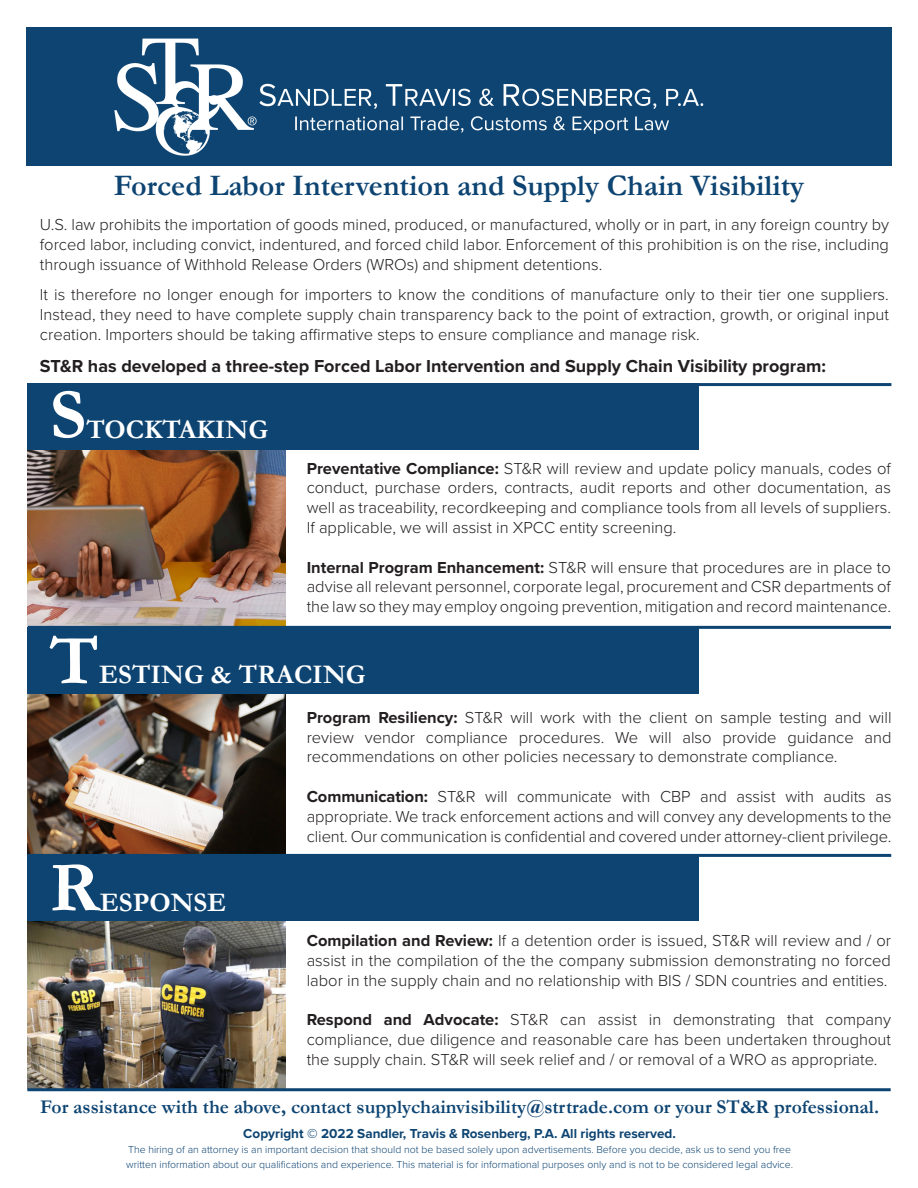
<style>
.page{position:relative;width:918px;height:1188px;background:#fff}
.page>*{position:absolute;margin:0;border:0;box-sizing:border-box;transform-origin:0 0}
.t1{font:700 72px "Garamond";color:#fff}
.t2{font:700 30px "Garamond";color:#0d4472}
.t3{font:700 27px "Garamond";color:#fff}
.t4{font:700 19.5px "Garamond";color:#0d4472}
.t5{font:700 18px "Proxima Nova";color:#231f20}
.t6{font:300 16.5px/19.8px "Proxima Nova";color:#231f20;text-align:justify}
.t7{font:700 13.5px "Proxima Nova";color:#0d4472}
.t8{font:300 10.5px "Proxima Nova";color:#0d4472}
.s1{font-weight:700}
</style>
<div class="page">
<img style="left:27px;top:679px;width:259px;height:184px">
<img style="left:27px;top:403px;width:259px;height:223px">
<div style="left:26px;top:27px;width:866px;height:138px;background:#0d4472"></div>
<img style="left:27px;top:921px;width:259px;height:167px">
<div style="left:28px;top:383px;width:671px;height:67px;background:#0d4472"></div>
<hr style="left:28px;top:854px;width:863px;height:3px;background:#0d4472">
<hr style="left:28px;top:383px;width:863px;height:3px;background:#0d4472">
<hr style="left:27px;top:1088px;width:864px;height:3px;background:#0d4472">
<hr style="left:28px;top:626px;width:863px;height:3px;background:#0d4472">
<div style="left:28px;top:854px;width:671px;height:67px;background:#0d4472"></div>
<div style="left:28px;top:627px;width:671px;height:67px;background:#0d4472"></div>
<img style="left:114px;top:38px;width:590px;height:118px">
<p class="t2" style="left:114px;top:165px;width:692px">Forced Labor Intervention and Supply Chain Visibility</p>
<p class="t6" style="left:40px;top:214px;width:851px">U.S. law prohibits the importation of goods mined, produced, or manufactured, wholly or in part, in any foreign country by forced labor, including convict, indentured, and forced child labor. Enforcement of this prohibition is on the rise, including through issuance of Withhold Release Orders (WROs) and shipment detentions.</p>
<p class="t6" style="left:40px;top:284px;width:851px">It is therefore no longer enough for importers to know the conditions of manufacture only to their tier one suppliers.<br>Instead, they need to have complete supply chain transparency back to the point of extraction, growth, or original input creation. Importers should be taking affirmative steps to ensure compliance and manage risk.</p>
<p class="t5" style="left:40px;top:353px;width:788px">ST&amp;R has developed a three-step Forced Labor Intervention and Supply Chain Visibility program:</p>
<p class="t1" style="left:50px;top:366px;width:38px">S</p>
<p class="t3" style="left:86px;top:411px;width:183px">TOCKTAKING</p>
<p class="t6" style="left:307px;top:457px;width:586px"><span class="s1">Preventative Compliance:</span> ST&amp;R will review and update policy manuals, codes of conduct, purchase orders, contracts, audit reports and other documentation, as well as traceability, recordkeeping and compliance tools from all levels of suppliers.<br>If applicable, we will assist in XPCC entity screening.</p>
<p class="t6" style="left:307px;top:556px;width:586px"><span class="s1">Internal Program Enhancement:</span> ST&amp;R will ensure that procedures are in place to advise all relevant personnel, corporate legal, procurement and CSR departments of the law so they may employ ongoing prevention, mitigation and record maintenance.</p>
<p class="t1" style="left:50px;top:612px;width:51px">T</p>
<p class="t3" style="left:99px;top:657px;width:268px">ESTING &amp; TRACING</p>
<p class="t1" style="left:50px;top:839px;width:52px">R</p>
<p class="t3" style="left:100px;top:884px;width:128px">ESPONSE</p>
<p class="t6" style="left:307px;top:706px;width:586px"><span class="s1">Program Resiliency:</span> ST&amp;R will work with the client on sample testing and will review vendor compliance procedures. We will also provide guidance and recommendations on other policies necessary to demonstrate compliance.</p>
<p class="t6" style="left:307px;top:786px;width:586px"><span class="s1">Communication:</span> ST&amp;R will communicate with CBP and assist with audits as appropriate. We track enforcement actions and will convey any developments to the client. Our communication is confidential and covered under attorney-client privilege.</p>
<p class="t6" style="left:307px;top:930px;width:586px"><span class="s1">Compilation and Review:</span> If a detention order is issued, ST&amp;R will review and / or assist in the compilation of the the company submission demonstrating no forced labor in the supply chain and no relationship with BIS / SDN countries and entities.</p>
<p class="t6" style="left:307px;top:1009px;width:586px"><span class="s1">Respond and Advocate:</span> ST&amp;R can assist in demonstrating that company compliance, due diligence and reasonable care has been undertaken throughout the supply chain. ST&amp;R will seek relief and / or removal of a WRO as appropriate.</p>
<p class="t4" style="left:40px;top:1094px;width:841px">For assistance with the above, contact supplychainvisibility@strtrade.com or your ST&amp;R professional.</p>
<p class="t7" style="left:243px;top:1124px;width:434px">Copyright © 2022 Sandler, Travis &amp; Rosenberg, P.A. All rights reserved.</p>
<p class="t8" style="left:128px;top:1142px;width:665px">The hiring of an attorney is an important decision that should not be based solely upon advertisements. Before you decide, ask us to send you free</p>
<p class="t8" style="left:126px;top:1157px;width:668px">written information about our qualifications and experience. This material is for informational purposes only and is not to be considered legal advice.</p>
</div>
